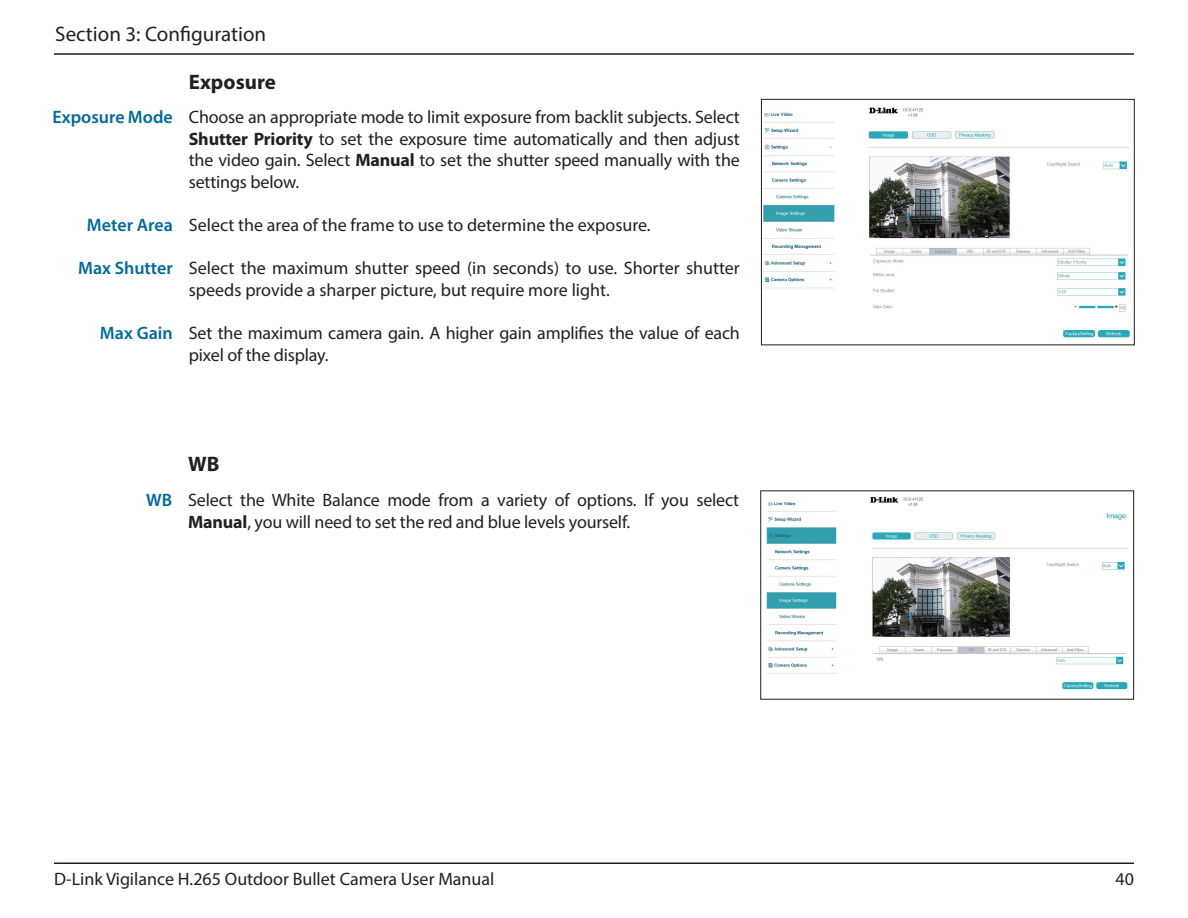
<style>
.page{position:relative;width:1188px;height:918px;background:#fff}
.page>*{position:absolute;margin:0;border:0;box-sizing:border-box;transform-origin:0 0}
.t1{font:21px "Myriad Pro";color:#231f20}
.t2{font:700 21px "Myriad Pro";color:#231f20}
.t3{font:18px/21.6px "Myriad Pro";letter-spacing:-.01em;color:#231f20}
.t4{font:600 18px "Myriad Pro";color:#00699b}
.s1{font-weight:700}
.s2{font-weight:600;color:#00699b}
</style>
<div class="page">
<hr style="left:54px;top:53px;width:1080px;height:2px;background:#231f20">
<hr style="left:54px;top:862px;width:1080px;height:2px;background:#231f20">
<img style="left:763px;top:107px;width:367px;height:231px">
<div style="left:761px;top:99px;width:374px;height:246px;border:1px solid #231f20"></div>
<img style="left:766px;top:496px;width:362px;height:194px">
<div style="left:760px;top:490px;width:374px;height:210px;border:1px solid #231f20"></div>
<p class="t1" style="left:55px;top:21px;width:213px">Section 3: Configuration</p>
<p class="t4" style="left:53px;top:106px;width:122px">Exposure Mode</p>
<p class="t4" style="left:87px;top:214px;width:87px">Meter Area</p>
<p class="t4" style="left:78px;top:257px;width:96px">Max Shutter</p>
<p class="t4" style="left:100px;top:322px;width:74px">Max Gain</p>
<p class="t2" style="left:189px;top:68px;width:89px">Exposure</p>
<p class="t3" style="left:189px;top:106px;width:553px;text-align:justify">Choose an appropriate mode to limit exposure from backlit subjects. Select <span class="s1">Shutter Priority</span> to set the exposure time automatically and then adjust the video gain. Select <span class="s1">Manual</span> to set the shutter speed manually with the settings below.</p>
<p class="t3" style="left:189px;top:214px;width:463px">Select the area of the frame to use to determine the exposure.</p>
<p class="t3" style="left:189px;top:257px;width:552px">Select the maximum shutter speed (in seconds) to use. Shorter shutter speeds provide a sharper picture, but require more light.</p>
<p class="t3" style="left:189px;top:322px;width:553px">Set the maximum camera gain. A higher gain amplifies the value of each pixel of the display.</p>
<p class="t2" style="left:188px;top:451px;width:33px">WB</p>
<p class="t3" style="left:188px;top:489px;width:553px;text-indent:-42px"><span class="s2">WB</span> Select the White Balance mode from a variety of options. If you select<br><span class="s1">Manual</span>, you will need to set the red and blue levels yourself.</p>
<p class="t3" style="left:54px;top:868px;width:442px">D-Link Vigilance H.265 Outdoor Bullet Camera User Manual</p>
<p class="t3" style="left:1116px;top:868px;width:20px">40</p>
</div>
